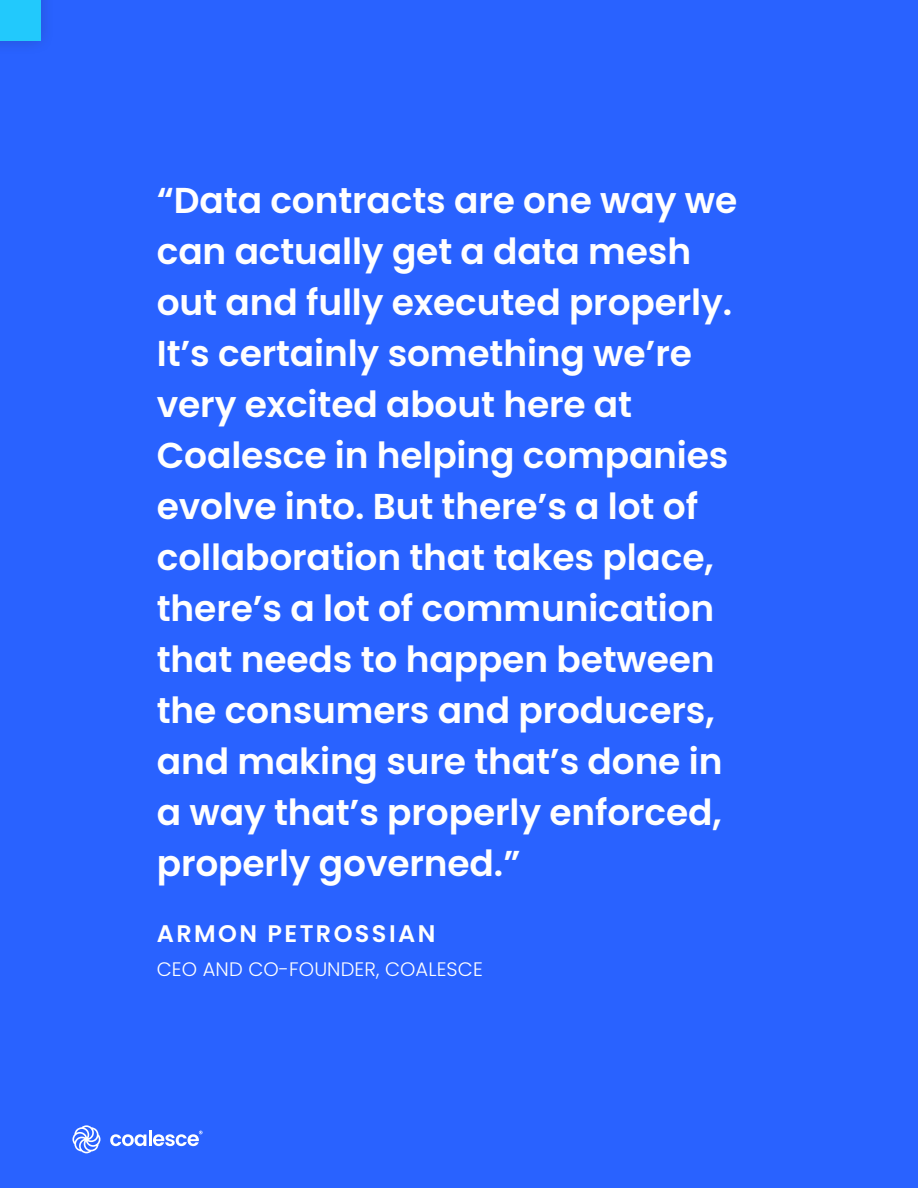
<style>
.page{position:relative;width:918px;height:1188px;background:#2962ff}
.page>*{position:absolute;margin:0;border:0;box-sizing:border-box;transform-origin:0 0}
.t1{font:600 36px/51px "Poppins";letter-spacing:-.005em;color:#fff}
.t2{font:600 24px "Poppins";letter-spacing:.1em;color:#fff}
.t3{font:300 19.5px "Poppins";letter-spacing:.005em;color:#fff}
</style>
<div class="page">
<svg style="left:110px;top:1134px;width:36px;height:12px"></svg>
<hr style="left:149px;top:1131px;width:3px;height:15px;background:#fff">
<svg style="left:72px;top:1125px;width:28px;height:28px"></svg>
<svg style="left:153px;top:1131px;width:50px;height:15px"></svg>
<div style="left:0;top:0;width:56px;height:56px;background:#131313;opacity:.2"></div>
<div style="left:0;top:0;width:40px;height:40px;background:#22c9fc"></div>
<p class="t1" style="left:157px;top:175px;width:582px">“Data contracts are one way we can actually get a data mesh out and fully executed properly.<br>It’s certainly something we’re very excited about here at<br>Coalesce in helping companies evolve into. But there’s a lot of collaboration that takes place, there’s a lot of communication that needs to happen between the consumers and producers, and making sure that’s done in a way that’s properly enforced, properly governed.”</p>
<p class="t2" style="left:157px;top:919px;width:280px">ARMON PETROSSIAN</p>
<p class="t3" style="left:157px;top:958px;width:328px">CEO AND CO-FOUNDER, COALESCE</p>
</div>
